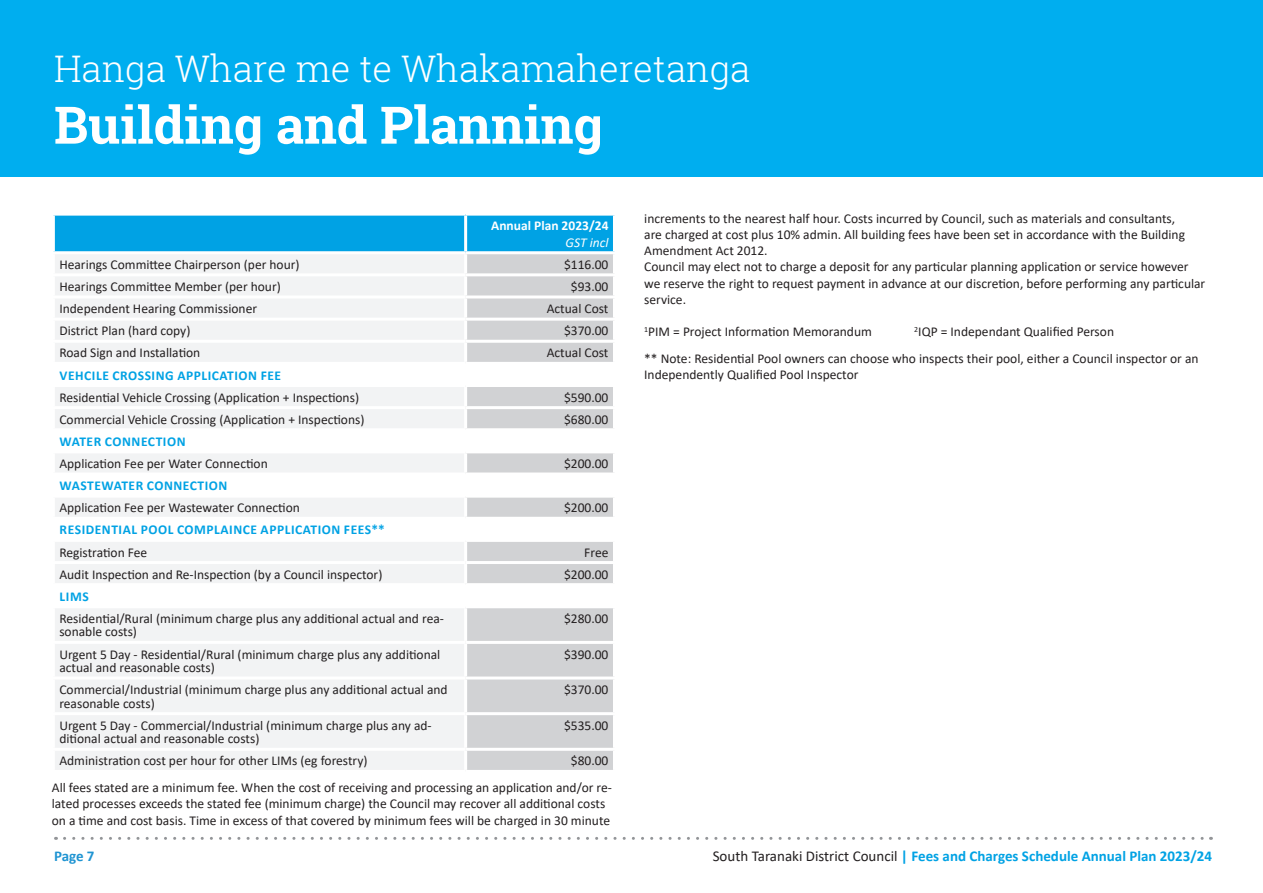
<style>
.page{position:relative;width:1263px;height:893px;background:#fff}
.page>*{position:absolute;margin:0;border:0;box-sizing:border-box;transform-origin:0 0}
.t1{font:700 51.75px "Roboto Slab";color:#fff}
.t2{font:300 36.6px "Roboto Slab";color:#fff}
.t3{font:700 15px "Calibri";color:#00a2e4}
.t4{font:700 15px "Calibri";color:#1f94d2}
.Table_text_bold_right_aligned{font:13.5px/16.2px "Calibri";color:#231f20}
.Table_text_bold_right_aligned-2{font:700 13.5px "Calibri";letter-spacing:.04em;color:#00a2e4}
.Table_text_bold_right_aligned-3{font:700 13.5px "Calibri";color:#fff}
.Table_text_bold_right_aligned-4{font:italic 13.5px "Calibri";color:#fff}
.s1{font-weight:400;color:#231f20}
</style>
<div class="page">
<div style="left:0;top:0;width:1263px;height:176px;background:#00aeef"></div>
<div style="left:55px;top:216px;width:558px;height:35px;background:#00a2e4"></div>
<svg style="left:55px;top:255px;width:409px;height:515px;fill:#f2f3f4"></svg>
<svg style="left:467px;top:254px;width:146px;height:516px;fill:#d1d2d4"></svg>
<hr style="left:464px;top:216px;width:3px;height:35px;background:#fff">
<hr style="left:52px;top:273px;width:414px;height:3px;background:#fff">
<hr style="left:466px;top:273px;width:150px;height:3px;background:#fff">
<hr style="left:52px;top:295px;width:414px;height:3px;background:#fff">
<hr style="left:466px;top:295px;width:150px;height:3px;background:#fff">
<hr style="left:52px;top:318px;width:414px;height:3px;background:#fff">
<hr style="left:466px;top:318px;width:150px;height:3px;background:#fff">
<hr style="left:52px;top:340px;width:414px;height:3px;background:#fff">
<hr style="left:466px;top:340px;width:150px;height:3px;background:#fff">
<hr style="left:52px;top:362px;width:414px;height:3px;background:#fff">
<hr style="left:466px;top:362px;width:150px;height:3px;background:#fff">
<hr style="left:52px;top:384px;width:414px;height:3px;background:#fff">
<hr style="left:466px;top:384px;width:150px;height:3px;background:#fff">
<hr style="left:52px;top:406px;width:414px;height:3px;background:#fff">
<hr style="left:466px;top:406px;width:150px;height:3px;background:#fff">
<hr style="left:52px;top:428px;width:414px;height:3px;background:#fff">
<hr style="left:466px;top:428px;width:150px;height:3px;background:#fff">
<hr style="left:52px;top:450px;width:414px;height:3px;background:#fff">
<hr style="left:466px;top:450px;width:150px;height:3px;background:#fff">
<hr style="left:52px;top:472px;width:414px;height:3px;background:#fff">
<hr style="left:466px;top:472px;width:150px;height:3px;background:#fff">
<hr style="left:52px;top:495px;width:414px;height:3px;background:#fff">
<hr style="left:466px;top:495px;width:150px;height:3px;background:#fff">
<hr style="left:52px;top:517px;width:414px;height:3px;background:#fff">
<hr style="left:466px;top:517px;width:150px;height:3px;background:#fff">
<hr style="left:52px;top:539px;width:414px;height:3px;background:#fff">
<hr style="left:466px;top:539px;width:150px;height:3px;background:#fff">
<hr style="left:52px;top:561px;width:414px;height:3px;background:#fff">
<hr style="left:466px;top:561px;width:150px;height:3px;background:#fff">
<hr style="left:52px;top:583px;width:414px;height:3px;background:#fff">
<hr style="left:466px;top:583px;width:150px;height:3px;background:#fff">
<hr style="left:52px;top:605px;width:414px;height:3px;background:#fff">
<hr style="left:466px;top:605px;width:150px;height:3px;background:#fff">
<hr style="left:52px;top:641px;width:414px;height:3px;background:#fff">
<hr style="left:466px;top:641px;width:150px;height:3px;background:#fff">
<hr style="left:52px;top:676px;width:414px;height:3px;background:#fff">
<hr style="left:466px;top:676px;width:150px;height:3px;background:#fff">
<hr style="left:52px;top:712px;width:414px;height:3px;background:#fff">
<hr style="left:466px;top:712px;width:150px;height:3px;background:#fff">
<hr style="left:52px;top:748px;width:414px;height:3px;background:#fff">
<hr style="left:466px;top:748px;width:150px;height:3px;background:#fff">
<svg style="left:65px;top:837px;width:1146px;height:3px"></svg>
<p class="t2" style="left:54px;top:43px;width:698px">Hanga Whare me te Whakamaheretanga</p>
<p class="t1" style="left:54px;top:89px;width:550px">Building and Planning</p>
<p class="Table_text_bold_right_aligned-3" style="left:491px;top:216px;width:119px">Annual Plan 2023/24</p>
<p class="Table_text_bold_right_aligned-4" style="left:565px;top:233px;width:44px">GST incl</p>
<p class="Table_text_bold_right_aligned" style="left:59px;top:256px;width:242px">Hearings Committee Chairperson (per hour)</p>
<p class="Table_text_bold_right_aligned" style="left:564px;top:256px;width:46px">$116.00</p>
<p class="Table_text_bold_right_aligned" style="left:59px;top:278px;width:223px">Hearings Committee Member (per hour)</p>
<p class="Table_text_bold_right_aligned" style="left:571px;top:278px;width:39px">$93.00</p>
<p class="Table_text_bold_right_aligned" style="left:59px;top:300px;width:199px">Independent Hearing Commissioner</p>
<p class="Table_text_bold_right_aligned" style="left:547px;top:300px;width:63px">Actual Cost</p>
<p class="Table_text_bold_right_aligned" style="left:59px;top:322px;width:133px">District Plan (hard copy)</p>
<p class="Table_text_bold_right_aligned" style="left:564px;top:322px;width:46px">$370.00</p>
<p class="Table_text_bold_right_aligned" style="left:59px;top:344px;width:142px">Road Sign and Installation</p>
<p class="Table_text_bold_right_aligned" style="left:547px;top:344px;width:63px">Actual Cost</p>
<p class="Table_text_bold_right_aligned-2" style="left:60px;top:365px;width:223px">VEHCILE CROSSING APPLICATION FEE</p>
<p class="Table_text_bold_right_aligned" style="left:59px;top:389px;width:301px">Residential Vehicle Crossing (Application + Inspections)</p>
<p class="Table_text_bold_right_aligned" style="left:564px;top:389px;width:46px">$590.00</p>
<p class="Table_text_bold_right_aligned" style="left:59px;top:411px;width:307px">Commercial Vehicle Crossing (Application + Inspections)</p>
<p class="Table_text_bold_right_aligned" style="left:564px;top:411px;width:46px">$680.00</p>
<p class="Table_text_bold_right_aligned-2" style="left:60px;top:432px;width:127px">WATER CONNECTION</p>
<p class="Table_text_bold_right_aligned" style="left:59px;top:455px;width:210px">Application Fee per Water Connection</p>
<p class="Table_text_bold_right_aligned" style="left:564px;top:455px;width:46px">$200.00</p>
<p class="Table_text_bold_right_aligned-2" style="left:60px;top:476px;width:169px">WASTEWATER CONNECTION</p>
<p class="Table_text_bold_right_aligned" style="left:59px;top:499px;width:242px">Application Fee per Wastewater Connection</p>
<p class="Table_text_bold_right_aligned" style="left:564px;top:499px;width:46px">$200.00</p>
<p class="Table_text_bold_right_aligned-2" style="left:60px;top:520px;width:327px">RESIDENTIAL POOL COMPLAINCE APPLICATION FEES**</p>
<p class="Table_text_bold_right_aligned" style="left:59px;top:544px;width:89px">Registration Fee</p>
<p class="Table_text_bold_right_aligned" style="left:584px;top:544px;width:26px">Free</p>
<p class="Table_text_bold_right_aligned" style="left:59px;top:566px;width:325px">Audit Inspection and Re-Inspection (by a Council inspector)</p>
<p class="Table_text_bold_right_aligned" style="left:564px;top:566px;width:46px">$200.00</p>
<p class="Table_text_bold_right_aligned-2" style="left:60px;top:587px;width:31px">LIMS</p>
<p class="Table_text_bold_right_aligned" style="left:59px;top:611px;width:386px;line-height:13.5px">Residential/Rural (minimum charge plus any additional actual and rea&shy;sonable costs)</p>
<p class="Table_text_bold_right_aligned" style="left:564px;top:610px;width:46px">$280.00</p>
<p class="Table_text_bold_right_aligned" style="left:59px;top:647px;width:382px;line-height:13.5px">Urgent 5 Day - Residential/Rural (minimum charge plus any additional actual and reasonable costs)</p>
<p class="Table_text_bold_right_aligned" style="left:564px;top:646px;width:46px">$390.00</p>
<p class="Table_text_bold_right_aligned" style="left:59px;top:683px;width:390px;line-height:13.5px">Commercial/Industrial (minimum charge plus any additional actual and reasonable costs)</p>
<p class="Table_text_bold_right_aligned" style="left:564px;top:681px;width:46px">$370.00</p>
<p class="Table_text_bold_right_aligned" style="left:59px;top:718px;width:374px;line-height:13.5px">Urgent 5 Day - Commercial/Industrial (minimum charge plus any ad&shy;ditional actual and reasonable costs)</p>
<p class="Table_text_bold_right_aligned" style="left:564px;top:717px;width:46px">$535.00</p>
<p class="Table_text_bold_right_aligned" style="left:59px;top:752px;width:310px">Administration cost per hour for other LIMs (eg forestry)</p>
<p class="Table_text_bold_right_aligned" style="left:571px;top:752px;width:39px">$80.00</p>
<p class="Table_text_bold_right_aligned" style="left:52px;top:779px;width:562px">All fees stated are a minimum fee. When the cost of receiving and processing an application and/or re&shy;lated processes exceeds the stated fee (minimum charge) the Council may recover all additional costs on a time and cost basis. Time in excess of that covered by minimum fees will be charged in 30 minute</p>
<p class="Table_text_bold_right_aligned" style="left:644px;top:210px;width:542px">increments to the nearest half hour. Costs incurred by Council, such as materials and consultants, are charged at cost plus 10% admin. All building fees have been set in accordance with the Building<br>Amendment Act 2012.</p>
<p class="Table_text_bold_right_aligned" style="left:644px;top:258px;width:563px">Council may elect not to charge a deposit for any particular planning application or service however we reserve the right to request payment in advance at our discretion, before performing any particular service.</p>
<p class="Table_text_bold_right_aligned" style="left:644px;top:323px;width:229px"><sup>1</sup>PIM = Project Information Memorandum</p>
<p class="Table_text_bold_right_aligned" style="left:914px;top:323px;width:201px"><sup>2</sup>IQP = Independant Qualified Person</p>
<p class="Table_text_bold_right_aligned" style="left:644px;top:350px;width:556px">** Note: Residential Pool owners can choose who inspects their pool, either a Council inspector or an<br>Independently Qualified Pool Inspector</p>
<p class="t4" style="left:54px;top:845px;width:42px">Page 7</p>
<p class="t3" style="left:713px;top:845px;width:501px"><span class="s1">South Taranaki District Council</span> | Fees and Charges Schedule Annual Plan 2023/24</p>
</div>
